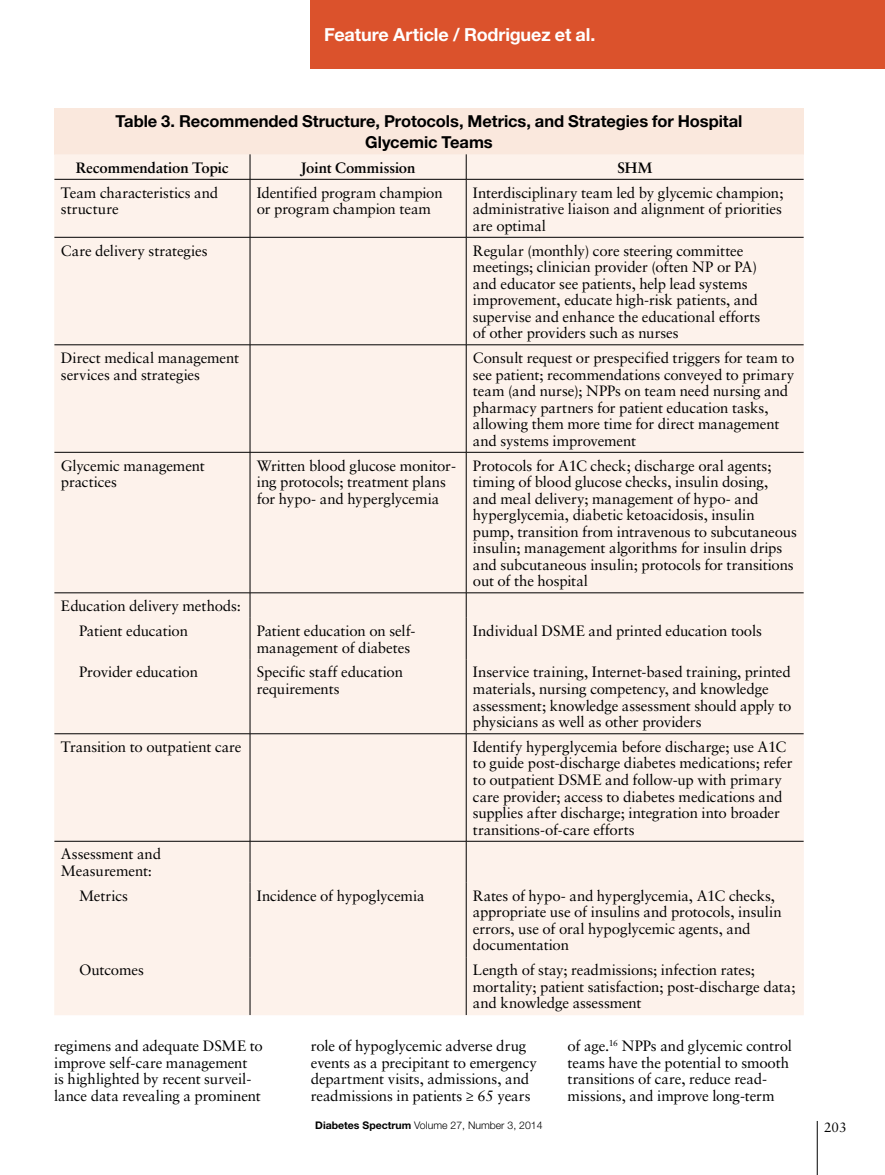
<style>
.page{position:relative;width:885px;height:1175px;background:#fff}
.page>*{position:absolute;margin:0;border:0;box-sizing:border-box;transform-origin:0 0}
.t1{font:700 18px "Helvetica Neue LT Std";letter-spacing:-.005em;color:#fff}
.t2{font:700 16.5px/21px "Helvetica Neue LT Std";letter-spacing:-.005em;color:#000;text-align:center}
.t3{font:15px/16.5px "Sabon LT Std";letter-spacing:-.01em;color:#000}
.t4{font:700 15px "Sabon LT Std";letter-spacing:-.01em;color:#000}
.t5{font:13.5px "Sabon LT Std";color:#000}
.t6{font:300 10.5px "Helvetica Neue LT Std";color:#000}
.s1{font-weight:700}
</style>
<div class="page">
<hr style="left:816px;top:1120px;width:1px;height:54px;background:#000">
<div style="left:310px;top:0;width:574px;height:68px;background:#db522c"></div>
<div style="left:54px;top:108px;width:749px;height:46px;background:#fae8dd"></div>
<div style="left:54px;top:154px;width:749px;height:861px;background:#fdf2eb"></div>
<svg style="left:250px;top:154px;width:1px;height:25px"></svg>
<svg style="left:466px;top:154px;width:1px;height:25px"></svg>
<hr style="left:54px;top:179px;width:196px;height:1px;background:#000">
<hr style="left:250px;top:179px;width:216px;height:1px;background:#000">
<hr style="left:250px;top:179px;width:1px;height:58px;background:#000">
<hr style="left:466px;top:179px;width:337px;height:1px;background:#000">
<hr style="left:466px;top:179px;width:1px;height:58px;background:#000">
<hr style="left:54px;top:237px;width:196px;height:1px;background:#000">
<hr style="left:250px;top:237px;width:216px;height:1px;background:#000">
<hr style="left:250px;top:237px;width:1px;height:107px;background:#000">
<hr style="left:466px;top:237px;width:337px;height:1px;background:#000">
<hr style="left:466px;top:237px;width:1px;height:107px;background:#000">
<hr style="left:54px;top:344px;width:196px;height:1px;background:#000">
<hr style="left:250px;top:344px;width:216px;height:1px;background:#000">
<hr style="left:250px;top:345px;width:1px;height:107px;background:#000">
<hr style="left:466px;top:344px;width:337px;height:1px;background:#000">
<hr style="left:466px;top:345px;width:1px;height:107px;background:#000">
<hr style="left:54px;top:452px;width:196px;height:1px;background:#000">
<hr style="left:250px;top:452px;width:216px;height:1px;background:#000">
<hr style="left:250px;top:452px;width:1px;height:140px;background:#000">
<hr style="left:466px;top:452px;width:337px;height:1px;background:#000">
<hr style="left:466px;top:452px;width:1px;height:140px;background:#000">
<hr style="left:54px;top:592px;width:196px;height:1px;background:#000">
<hr style="left:250px;top:592px;width:216px;height:1px;background:#000">
<hr style="left:466px;top:592px;width:337px;height:1px;background:#000">
<hr style="left:54px;top:733px;width:196px;height:1px;background:#000">
<hr style="left:250px;top:733px;width:216px;height:1px;background:#000">
<hr style="left:250px;top:734px;width:1px;height:107px;background:#000">
<hr style="left:466px;top:733px;width:337px;height:1px;background:#000">
<hr style="left:466px;top:734px;width:1px;height:107px;background:#000">
<hr style="left:54px;top:841px;width:196px;height:1px;background:#000">
<hr style="left:250px;top:841px;width:216px;height:1px;background:#000">
<hr style="left:250px;top:841px;width:1px;height:41px;background:#000">
<hr style="left:466px;top:841px;width:337px;height:1px;background:#000">
<hr style="left:466px;top:841px;width:1px;height:41px;background:#000">
<hr style="left:250px;top:882px;width:1px;height:75px;background:#000">
<hr style="left:466px;top:882px;width:1px;height:75px;background:#000">
<hr style="left:250px;top:957px;width:1px;height:58px;background:#000">
<hr style="left:466px;top:957px;width:1px;height:58px;background:#000">
<svg style="left:250px;top:593px;width:1px;height:25px"></svg>
<svg style="left:466px;top:593px;width:1px;height:25px"></svg>
<hr style="left:250px;top:618px;width:1px;height:41px;background:#000">
<hr style="left:466px;top:618px;width:1px;height:41px;background:#000">
<hr style="left:250px;top:659px;width:1px;height:74px;background:#000">
<hr style="left:466px;top:659px;width:1px;height:74px;background:#000">
<p class="t1" style="left:324px;top:23px;width:272px">Feature Article / Rodriguez et al.</p>
<p class="t2" style="left:115px;top:110px;width:628px">Table 3. Recommended Structure, Protocols, Metrics, and Strategies for Hospital<br>Glycemic Teams</p>
<p class="t4" style="left:76px;top:158px;width:154px">Recommendation Topic</p>
<p class="t4" style="left:300px;top:158px;width:116px">Joint Commission</p>
<p class="t4" style="left:617px;top:158px;width:37px">SHM</p>
<p class="t3" style="left:61px;top:184px;width:158px">Team characteristics and structure</p>
<p class="t3" style="left:257px;top:184px;width:187px">Identified program champion or program champion team</p>
<p class="t3" style="left:473px;top:184px;width:312px;text-align:justify">Interdisciplinary team led by glycemic champion; administrative liaison and alignment of priorities are optimal</p>
<p class="t3" style="left:61px;top:242px;width:148px">Care delivery strategies</p>
<p class="t3" style="left:473px;top:242px;width:289px">Regular (monthly) core steering committee meetings; clinician provider (often NP or PA) and educator see patients, help lead systems improvement, educate high-risk patients, and supervise and enhance the educational efforts of other providers such as nurses</p>
<p class="t3" style="left:61px;top:349px;width:179px">Direct medical management services and strategies</p>
<p class="t3" style="left:473px;top:349px;width:323px">Consult request or prespecified triggers for team to see patient; recommendations conveyed to primary team (and nurse); NPPs on team need nursing and pharmacy partners for patient education tasks, allowing them more time for direct management and systems improvement</p>
<p class="t3" style="left:61px;top:457px;width:145px">Glycemic management practices</p>
<p class="t3" style="left:257px;top:457px;width:201px">Written blood glucose monitor&shy;ing protocols; treatment plans for hypo- and hyperglycemia</p>
<p class="t3" style="left:473px;top:457px;width:325px">Protocols for A1C check; discharge oral agents; timing of blood glucose checks, insulin dosing,<br>and meal delivery; management of hypo- and hyperglycemia, diabetic ketoacidosis, insulin pump, transition from intravenous to subcutaneous insulin; management algorithms for insulin drips and subcutaneous insulin; protocols for transitions out of the hospital</p>
<p class="t3" style="left:79px;top:593px;width:163px;line-height:24.9px;text-indent:-18px">Education delivery methods:<br>Patient education</p>
<p class="t3" style="left:257px;top:622px;width:160px">Patient education on self&shy;management of diabetes</p>
<p class="t3" style="left:473px;top:622px;width:290px">Individual DSME and printed education tools</p>
<p class="t3" style="left:79px;top:664px;width:120px">Provider education</p>
<p class="t3" style="left:257px;top:664px;width:148px">Specific staff education requirements</p>
<p class="t3" style="left:473px;top:664px;width:320px">Inservice training, Internet-based training, printed materials, nursing competency, and knowledge assessment; knowledge assessment should apply to physicians as well as other providers</p>
<p class="t3" style="left:61px;top:738px;width:182px">Transition to outpatient care</p>
<p class="t3" style="left:473px;top:738px;width:321px">Identify hyperglycemia before discharge; use A1C to guide post-discharge diabetes medications; refer to outpatient DSME and follow-up with primary care provider; access to diabetes medications and supplies after discharge; integration into broader transitions-of-care efforts</p>
<p class="t3" style="left:61px;top:846px;width:101px">Assessment and<br>Measurement:</p>
<p class="t3" style="left:79px;top:887px;width:50px">Metrics</p>
<p class="t3" style="left:257px;top:887px;width:169px">Incidence of hypoglycemia</p>
<p class="t3" style="left:473px;top:887px;width:310px">Rates of hypo- and hyperglycemia, A1C checks, appropriate use of insulins and protocols, insulin errors, use of oral hypoglycemic agents, and documentation</p>
<p class="t3" style="left:79px;top:961px;width:66px">Outcomes</p>
<p class="t3" style="left:473px;top:961px;width:324px">Length of stay; readmissions; infection rates; mortality; patient satisfaction; post-discharge data; and knowledge assessment</p>
<p class="t3" style="left:54px;top:1037px;width:210px">regimens and adequate DSME to improve self-care management<br>is highlighted by recent surveil&shy;lance data revealing a prominent</p>
<p class="t3" style="left:311px;top:1037px;width:227px">role of hypoglycemic adverse drug events as a precipitant to emergency department visits, admissions, and readmissions in patients ≥ 65 years</p>
<p class="t3" style="left:567px;top:1037px;width:226px">of age.<sup>16</sup> NPPs and glycemic control teams have the potential to smooth transitions of care, reduce read&shy;missions, and improve long-term</p>
<p class="t6" style="left:315px;top:1119px;width:229px"><span class="s1">Diabetes Spectrum</span> Volume 27, Number 3, 2014</p>
<p class="t5" style="left:823px;top:1119px;width:24px">203</p>
</div>
